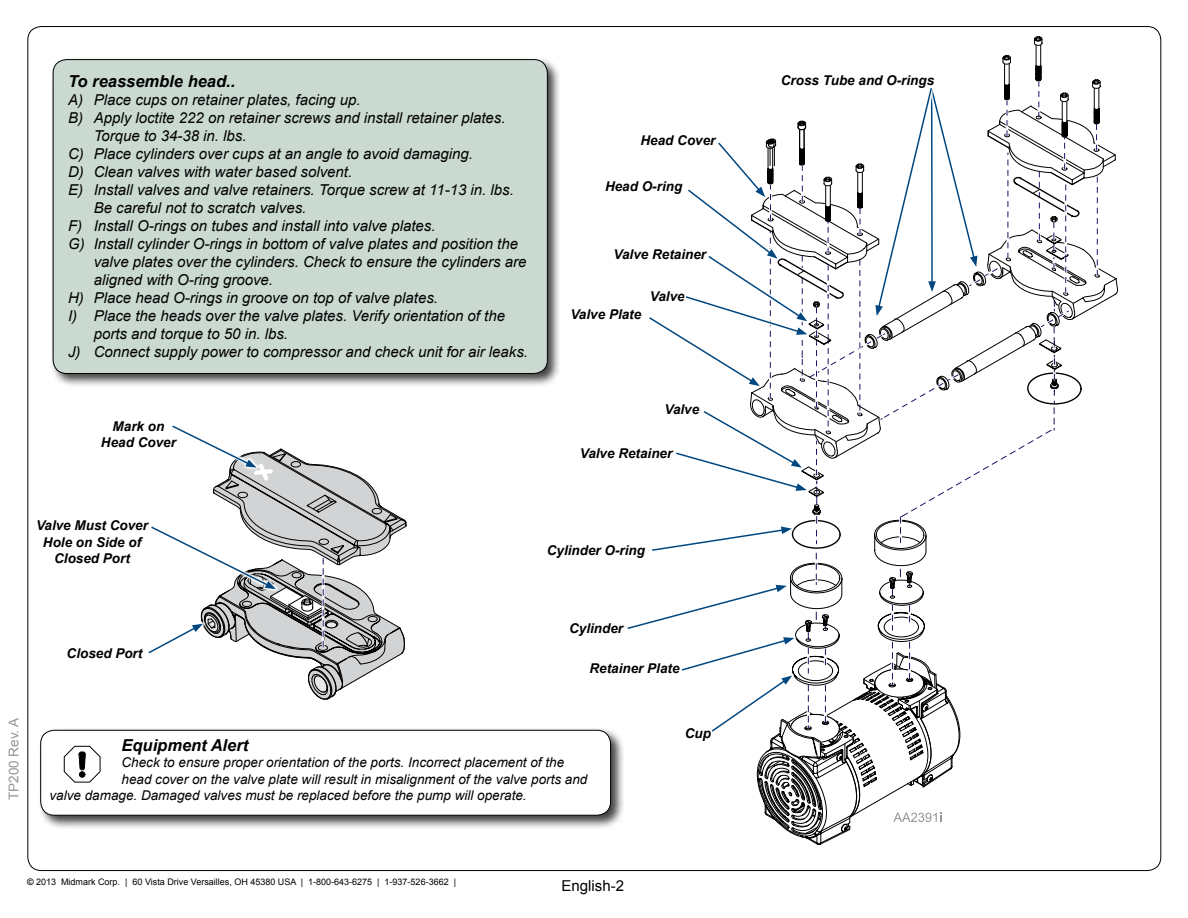
<style>
.page{position:relative;width:1188px;height:918px;background:#fff}
.page>*{position:absolute;margin:0;border:0;box-sizing:border-box;transform-origin:0 0}
.t1{font:italic 700 16.5px "Arial";color:#000}
.t2{font:italic 15px "Arial";color:#000}
.t3{font:15px "Arial";color:#000}
.t4{font:italic 13.5px "Arial";color:#000}
.t5{font:italic 700 13.5px/16.2px "Arial";color:#000;text-align:center}
.t6{font:13.5px "Arial";color:#939598}
.t7{font:9px "Arial";color:#000}
.s1{font-weight:700}
</style>
<div class="page">
<div style="left:38px;top:728px;width:587px;height:102px;background:#000;opacity:.75"></div>
<div style="left:41px;top:730px;width:570px;height:85px;background:#fff;border-radius:14px"></div>
<div style="left:40px;top:730px;width:571px;height:85px;border:1px solid #000;border-radius:14px"></div>
<svg style="left:63px;top:745px;width:38px;height:38px"></svg>
<svg style="left:79px;top:771px;width:6px;height:7px"></svg>
<div style="left:51px;top:57px;width:510px;height:330px;background:#000;opacity:.75"></div>
<div style="left:53px;top:60px;width:494px;height:313px;background:#cadad1;border-radius:14px"></div>
<svg style="left:627px;top:37px;width:491px;height:808px"></svg>
<svg style="left:148px;top:425px;width:259px;height:275px"></svg>
<p class="t1" style="left:68px;top:70px;width:169px">To reassemble head..</p>
<p class="t2" style="left:68px;top:90px;width:294px">A) Place cups on retainer plates, facing up.</p>
<p class="t2" style="left:68px;top:108px;width:439px">B) Apply loctite 222 on retainer screws and install retainer plates.</p>
<p class="t2" style="left:94px;top:126px;width:154px">Torque to 34-38 in. lbs.</p>
<p class="t2" style="left:68px;top:144px;width:407px">C) Place cylinders over cups at an angle to avoid damaging.</p>
<p class="t2" style="left:68px;top:162px;width:286px">D) Clean valves with water based solvent.</p>
<p class="t2" style="left:68px;top:180px;width:447px">E) Install valves and valve retainers. Torque screw at 11-13 in. lbs.</p>
<p class="t2" style="left:94px;top:198px;width:214px">Be careful not to scratch valves.</p>
<p class="t2" style="left:68px;top:216px;width:369px">F) Install O-rings on tubes and install into valve plates.</p>
<p class="t2" style="left:68px;top:234px;width:452px">G) Install cylinder O-rings in bottom of valve plates and position the</p>
<p class="t2" style="left:94px;top:252px;width:434px">valve plates over the cylinders. Check to ensure the cylinders are</p>
<p class="t2" style="left:94px;top:270px;width:181px">aligned with O-ring groove.</p>
<p class="t2" style="left:68px;top:288px;width:372px">H) Place head O-rings in groove on top of valve plates.</p>
<p class="t2" style="left:68px;top:306px;width:438px">I) Place the heads over the valve plates. Verify orientation of the</p>
<p class="t2" style="left:94px;top:324px;width:196px">ports and torque to 50 in. lbs.</p>
<p class="t2" style="left:68px;top:342px;width:462px">J) Connect supply power to compressor and check unit for air leaks.</p>
<p class="t5" style="left:101px;top:419px;width:77px">Mark on<br>Head Cover</p>
<p class="t5" style="left:640px;top:133px;width:77px">Head Cover</p>
<p class="t5" style="left:605px;top:179px;width:79px">Head O-ring</p>
<p class="t5" style="left:614px;top:246px;width:94px">Valve Retainer</p>
<p class="t5" style="left:570px;top:307px;width:72px">Valve Plate</p>
<p class="t5" style="left:650px;top:289px;width:36px">Valve</p>
<p class="t5" style="left:665px;top:401px;width:36px">Valve</p>
<p class="t5" style="left:580px;top:446px;width:94px">Valve Retainer</p>
<p class="t5" style="left:36px;top:518px;width:114px">Valve Must Cover<br>Hole on Side of<br>Closed Port</p>
<p class="t5" style="left:547px;top:543px;width:100px">Cylinder O-ring</p>
<p class="t6" style="left:5px;top:800px;width:84px;rotate:-90deg">TP200 Rev. A</p>
<p class="t5" style="left:67px;top:646px;width:77px">Closed Port</p>
<p class="t5" style="left:569px;top:621px;width:56px">Cylinder</p>
<p class="t5" style="left:589px;top:661px;width:92px">Retainer Plate</p>
<p class="t1" style="left:122px;top:735px;width:128px">Equipment Alert</p>
<p class="t4" style="left:122px;top:754px;width:444px">Check to ensure proper orientation of the ports. Incorrect placement of the</p>
<p class="t4" style="left:122px;top:770px;width:467px">head cover on the valve plate will result in misalignment of the valve ports and</p>
<p class="t4" style="left:50px;top:786px;width:479px">valve damage. Damaged valves must be replaced before the pump will operate.</p>
<p class="t5" style="left:685px;top:725px;width:28px">Cup</p>
<p class="t7" style="left:27px;top:876px;width:431px"><span class="s1">©</span> 2013 Midmark Corp. | 60 Vista Drive Versailles, OH 45380 USA | 1-800-643-6275 | 1-937-526-3662 |</p>
<p class="t3" style="left:562px;top:876px;width:64px">English-2</p>
<p class="t5" style="left:781px;top:73px;width:155px">Cross Tube and O-rings</p>
</div>
